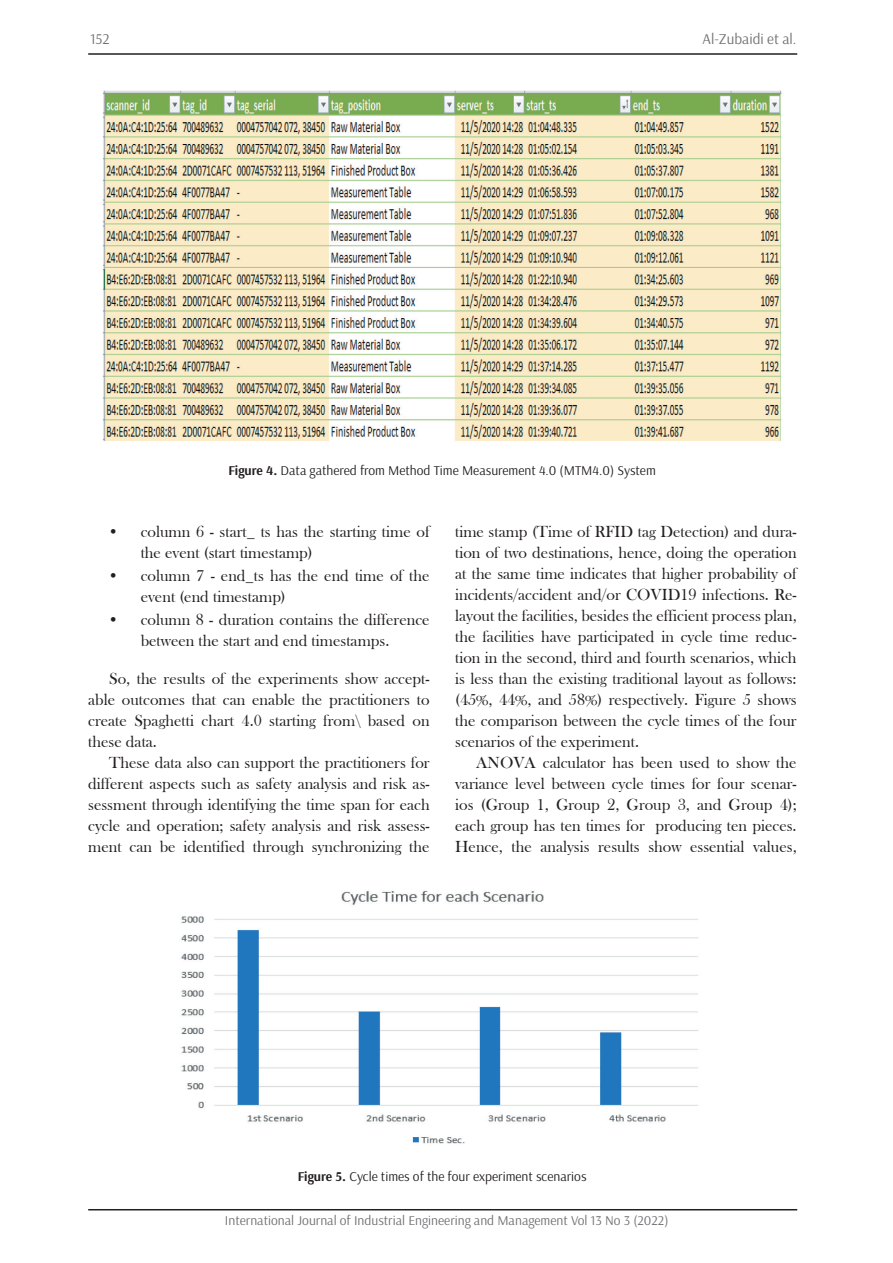
<style>
.page{position:relative;width:893px;height:1263px;background:#fff}
.page>*{position:absolute;margin:0;border:0;box-sizing:border-box;transform-origin:0 0}
.t1{font:16.5px/21px "Bask Old Face";color:#231f20;text-align:justify}
.t2{font:15px "Arsenal";color:#6f7073}
.t3{font:13.5px "Arsenal";color:#231f20}
.t4{font:13.5px "Arsenal";color:#6f7073}
.s1{font-weight:700}
</style>
<div class="page">
<hr style="left:88px;top:53px;width:709px;height:2px;background:#231f20">
<hr style="left:88px;top:1209px;width:709px;height:1px;background:#231f20">
<img style="left:103px;top:90px;width:679px;height:351px">
<img style="left:181px;top:891px;width:517px;height:253px">
<p class="t2" style="left:90px;top:30px;width:21px">152</p>
<p class="t2" style="left:703px;top:30px;width:96px">Al-Zubaidi et al.</p>
<p class="t3" style="left:228px;top:463px;width:429px"><span class="s1">Figure 4.</span> Data gathered from Method Time Measurement 4.0 (MTM4.0) System</p>
<p class="t1" style="left:141px;top:521px;width:290px;text-indent:-33px">• column 6 - start_ ts has the starting time of the event (start timestamp)</p>
<p class="t1" style="left:141px;top:565px;width:290px;text-indent:-33px">• column 7 - end_ts has the end time of the event (end timestamp)</p>
<p class="t1" style="left:108px;top:609px;width:323px;text-align:center">• column 8 - duration contains the difference between the start and end timestamps.</p>
<p class="t1" style="left:88px;top:668px;width:343px;text-indent:21px">So, the results of the experiments show accept&shy;able outcomes that can enable the practitioners to create Spaghetti chart 4.0 starting from\ based on these data.</p>
<p class="t1" style="left:88px;top:752px;width:343px;text-indent:21px">These data also can support the practitioners for different aspects such as safety analysis and risk as&shy;sessment through identifying the time span for each cycle and operation; safety analysis and risk assess&shy;ment can be identified through synchronizing the</p>
<p class="t1" style="left:455px;top:521px;width:343px">time stamp (Time of RFID tag Detection) and dura&shy;tion of two destinations, hence, doing the operation at the same time indicates that higher probability of incidents/accident and/or COVID19 infections. Re&shy;layout the facilities, besides the efficient process plan, the facilities have participated in cycle time reduc&shy;tion in the second, third and fourth scenarios, which is less than the existing traditional layout as follows: (45%, 44%, and 58%) respectively. Figure 5 shows the comparison between the cycle times of the four scenarios of the experiment.</p>
<p class="t1" style="left:455px;top:752px;width:343px;text-indent:21px">ANOVA calculator has been used to show the variance level between cycle times for four scenar&shy;ios (Group 1, Group 2, Group 3, and Group 4); each group has ten times for producing ten pieces.<br>Hence, the analysis results show essential values,</p>
<p class="t3" style="left:298px;top:1168px;width:290px"><span class="s1">Figure 5.</span> Cycle times of the four experiment scenarios</p>
<p class="t4" style="left:225px;top:1212px;width:445px">International Journal of Industrial Engineering and Management Vol 13 No 3 (2022)</p>
</div>
